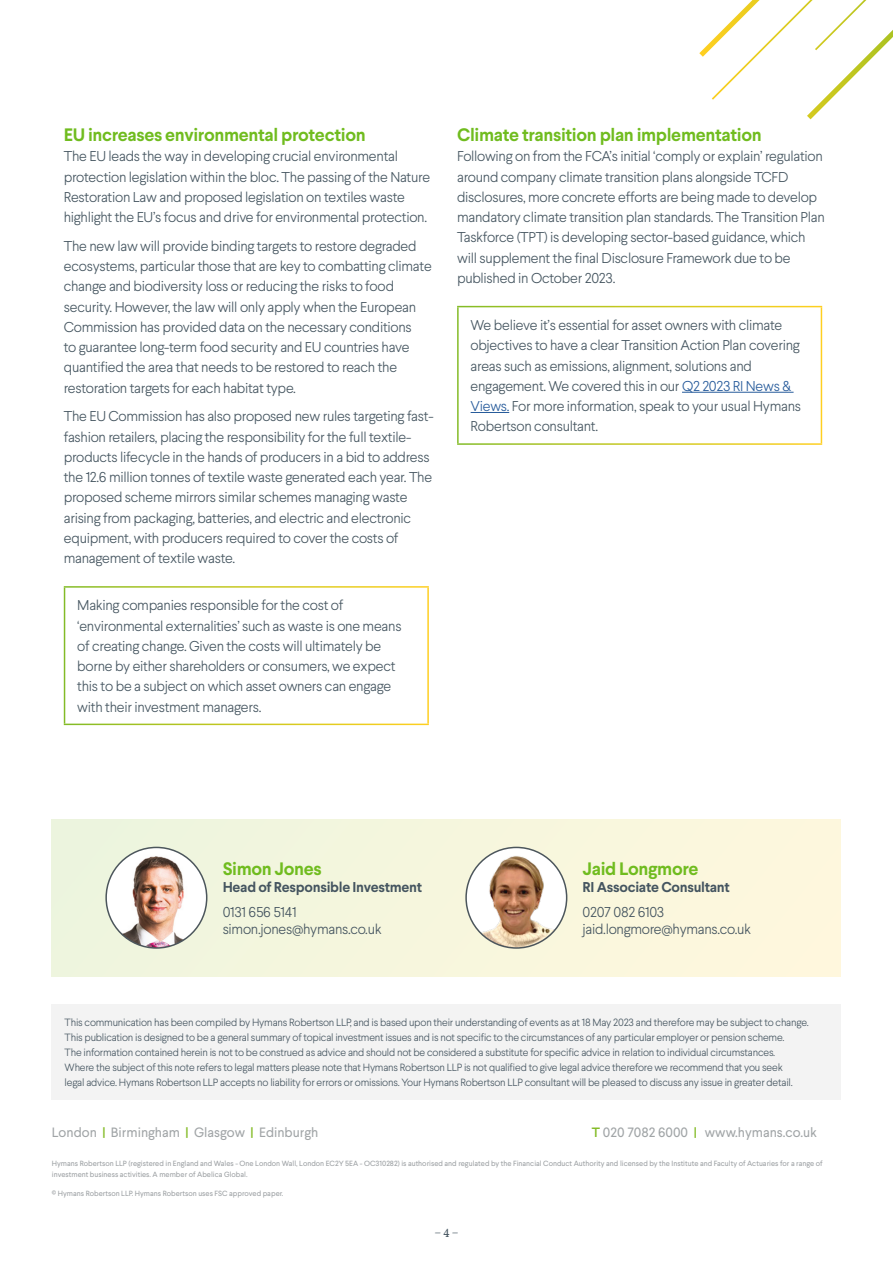
<style>
.page{position:relative;width:893px;height:1263px;background:#fff}
.page>*{position:absolute;margin:0;border:0;box-sizing:border-box;transform-origin:0 0}
.t1{font:700 18px "Larsseit";letter-spacing:-.02em;color:#70bc1f}
.t2{font:300 14.25px/20.2px "Larsseit";letter-spacing:-.02em;color:#455560}
.t3{font:700 14.25px "Larsseit";letter-spacing:-.02em;color:#455560}
.t4{font:13.5px "Larsseit";color:#a1a5a7}
.t5{font:12px "Vollkorn";color:#455560}
.t6{font:300 10.5px/15px "Larsseit";letter-spacing:-.02em;color:#455560}
.t7{font:7.5px/10.5px "Larsseit";color:#9ca0a3}
.s1{color:#275b9b}
.s2{font-weight:500;color:#83bb26}
</style>
<div class="page">
<div style="left:52px;top:1004px;width:789px;height:95px;background:#f3f3f3"></div>
<svg style="left:699px;top:0;width:194px;height:119px"></svg>
<hr style="left:682px;top:392px;width:112px;height:1px;background:#275b9b">
<hr style="left:471px;top:412px;width:38px;height:1px;background:#275b9b">
<div style="left:52px;top:819px;width:788px;height:157px;background:#f6f6dd"></div>
<img style="left:106px;top:847px;width:101px;height:101px;border-radius:50px">
<div style="left:105px;top:847px;width:102px;height:102px;border:2px solid #4c565c;border-radius:50%"></div>
<img style="left:466px;top:851px;width:101px;height:97px">
<div style="left:465px;top:847px;width:102px;height:102px;border:2px solid #4c565c;border-radius:50%"></div>
<p class="t1" style="left:64px;top:123px;width:303px">EU increases environmental protection</p>
<p class="t2" style="left:64px;top:146px;width:368px">The EU leads the way in developing crucial environmental protection legislation within the bloc. The passing of the Nature Restoration Law and proposed legislation on textiles waste highlight the EU’s focus and drive for environmental protection.</p>
<p class="t2" style="left:64px;top:236px;width:370px">The new law will provide binding targets to restore degraded ecosystems, particular those that are key to combatting climate change and biodiversity loss or reducing the risks to food security. However, the law will only apply when the European Commission has provided data on the necessary conditions<br>to guarantee long-term food security and EU countries have quantified the area that needs to be restored to reach the restoration targets for each habitat type.</p>
<p class="t2" style="left:64px;top:406px;width:371px">The EU Commission has also proposed new rules targeting fast&shy;fashion retailers, placing the responsibility for the full textile&shy;products lifecycle in the hands of producers in a bid to address the 12.6 million tonnes of textile waste generated each year. The proposed scheme mirrors similar schemes managing waste arising from packaging, batteries, and electric and electronic equipment, with producers required to cover the costs of management of textile waste.</p>
<p class="t2" style="left:77px;top:595px;width:326px">Making companies responsible for the cost of ‘environmental externalities’ such as waste is one means of creating change. Given the costs will ultimately be borne by either shareholders or consumers, we expect this to be a subject on which asset owners can engage with their investment managers.</p>
<p class="t1" style="left:457px;top:123px;width:306px">Climate transition plan implementation</p>
<p class="t2" style="left:457px;top:146px;width:369px">Following on from the FCA’s initial ‘comply or explain’ regulation around company climate transition plans alongside TCFD disclosures, more concrete efforts are being made to develop mandatory climate transition plan standards. The Transition Plan Taskforce (TPT) is developing sector-based guidance, which will supplement the final Disclosure Framework due to be published in October 2023.</p>
<p class="t2" style="left:471px;top:315px;width:332px">We believe it’s essential for asset owners with climate objectives to have a clear Transition Action Plan covering areas such as emissions, alignment, solutions and engagement. We covered this in our <span class="s1">Q2 2023 RI News &amp; Views.</span> For more information, speak to your usual Hymans Robertson consultant.</p>
<p class="t1" style="left:223px;top:857px;width:101px">Simon Jones</p>
<p class="t3" style="left:223px;top:877px;width:201px">Head of Responsible Investment</p>
<p class="t2" style="left:223px;top:904px;width:160px;line-height:17.1px">0131 656 5141 simon.jones@hymans.co.uk</p>
<p class="t1" style="left:583px;top:857px;width:117px">Jaid Longmore</p>
<p class="t3" style="left:583px;top:877px;width:149px">RI Associate Consultant</p>
<p class="t2" style="left:583px;top:904px;width:170px;line-height:17.1px">0207 082 6103 jaid.longmore@hymans.co.uk</p>
<p class="t6" style="left:65px;top:1014px;width:746px">This communication has been compiled by Hymans Robertson LLP, and is based upon their understanding of events as at 18 May 2023 and therefore may be subject to change.<br>This publication is designed to be a general summary of topical investment issues and is not specific to the circumstances of any particular employer or pension scheme.<br>The information contained herein is not to be construed as advice and should not be considered a substitute for specific advice in relation to individual circumstances.<br>Where the subject of this note refers to legal matters please note that Hymans Robertson LLP is not qualified to give legal advice therefore we recommend that you seek<br>legal advice. Hymans Robertson LLP accepts no liability for errors or omissions. Your Hymans Robertson LLP consultant will be pleased to discuss any issue in greater detail.</p>
<p class="t4" style="left:52px;top:1123px;width:268px">London <span class="s2">|</span> Birmingham <span class="s2">|</span> Glasgow <span class="s2">|</span> Edinburgh</p>
<p class="t4" style="left:592px;top:1123px;width:227px"><span class="s2">T</span> 020 7082 6000 <span class="s2">|</span> www.hymans.co.uk</p>
<p class="t7" style="left:52px;top:1158px;width:772px">Hymans Robertson LLP (registered in England and Wales - One London Wall, London EC2Y 5EA - OC310282) is authorised and regulated by the Financial Conduct Authority and licensed by the Institute and Faculty of Actuaries for a range of investment business activities. A member of Abelica Global.</p>
<p class="t7" style="left:52px;top:1188px;width:233px">© Hymans Robertson LLP. Hymans Robertson uses FSC approved paper.</p>
<p class="t5" style="left:434px;top:1224px;width:26px">– 4 –</p>
</div>
